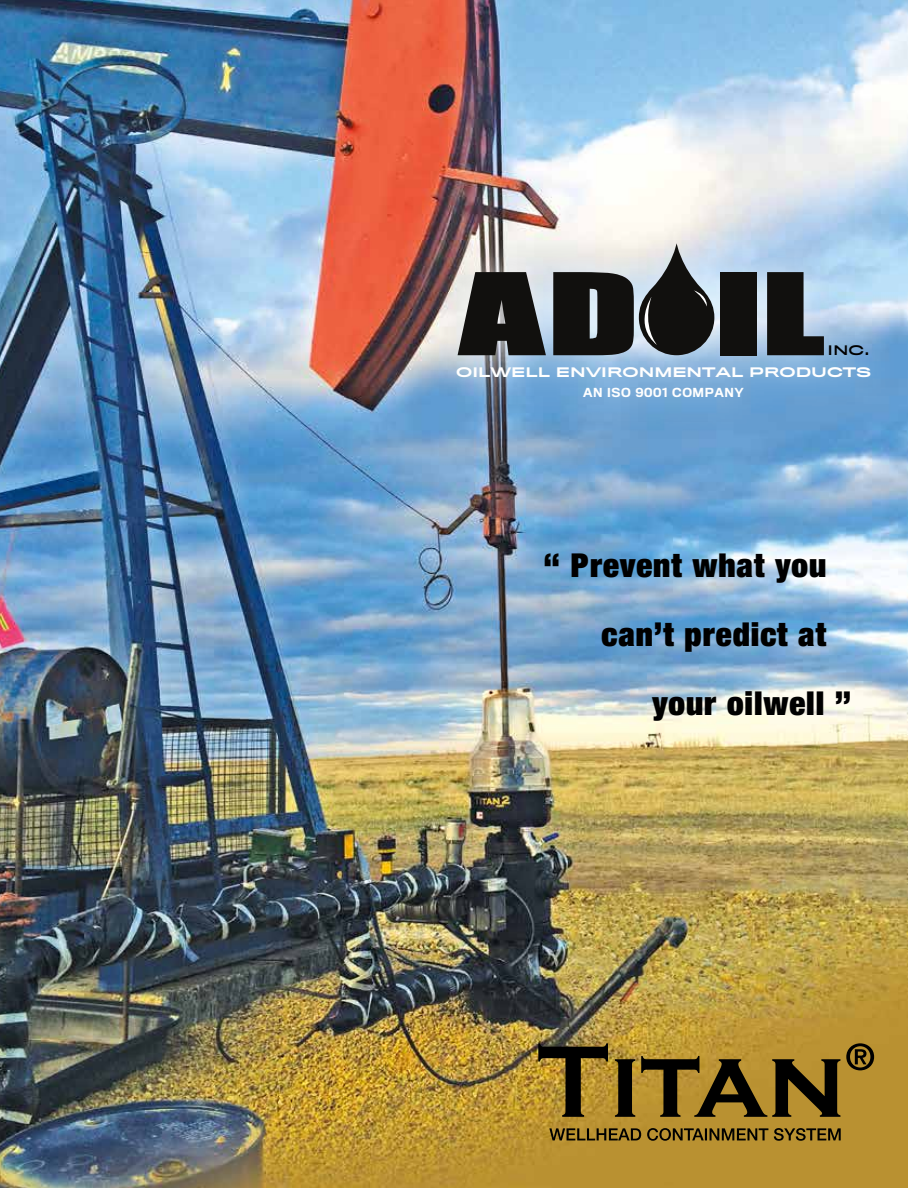
<style>
.page{position:relative;width:908px;height:1188px;background:#fff}
.page>*{position:absolute;margin:0;border:0;box-sizing:border-box;transform-origin:0 0}
.t1{font:900 expanded 33px "Helvetica Neue";letter-spacing:.03em;color:#000}
.t2{font:500 12.3px "Titling Gothic FB Extended";color:#fff}
.t3{font:12.3px "Titling Gothic FB Extended Stand";color:#000}
.t4{font:500 11.55px "Titling Gothic FB Normal";letter-spacing:.05em;color:#fff}
</style>
<div class="page">
<img style="left:0;top:0;width:907px;height:1188px">
<div style="left:422px;top:214px;width:481px;height:220px;background:#fff;opacity:.75"></div>
<svg style="left:457px;top:272px;width:88px;height:83px"></svg>
<div style="left:720px;top:272px;width:36px;height:83px;background:#11100e"></div>
<svg style="left:766px;top:272px;width:57px;height:83px"></svg>
<svg style="left:553px;top:243px;width:161px;height:112px"></svg>
<svg style="left:846px;top:1043px;width:27px;height:27px"></svg>
<svg style="left:538px;top:1043px;width:302px;height:74px"></svg>
<svg style="left:549px;top:1128px;width:291px;height:13px"></svg>
<p class="t3" style="left:827px;top:343px;width:44px">INC.</p>
<p class="t2" style="left:456px;top:365px;width:416px">OILWELL ENVIRONMENTAL PRODUCTS</p>
<p class="t4" style="left:583px;top:386px;width:162px">AN ISO 9001 COMPANY</p>
<p class="t1" style="left:543px;top:544px;width:284px">“ Prevent what you</p>
<p class="t1" style="left:601px;top:613px;width:226px">can’t predict at</p>
<p class="t1" style="left:652px;top:682px;width:201px">your oilwell ”</p>
</div>
